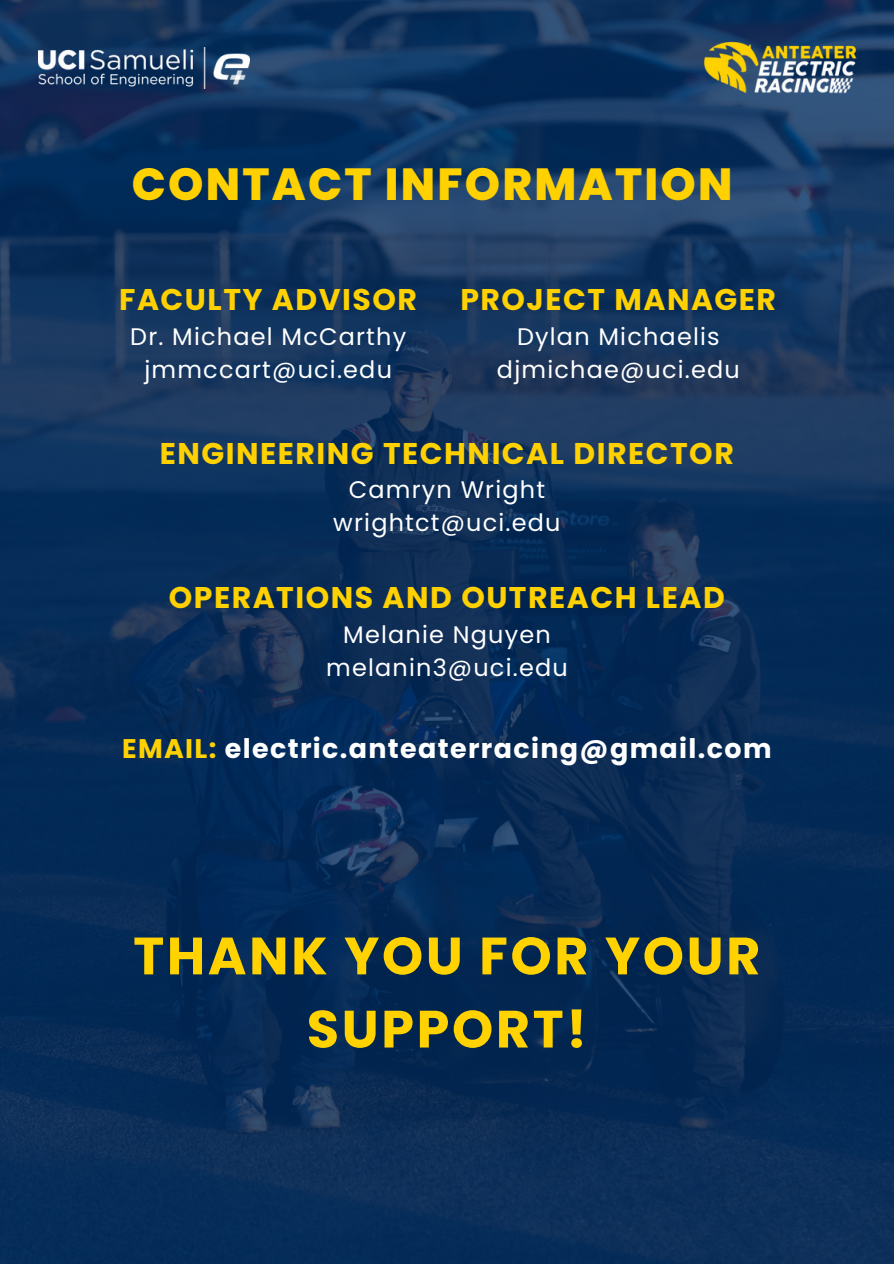
<style>
.page{position:relative;width:894px;height:1264px;background:#fff}
.page>*{position:absolute;margin:0;border:0;box-sizing:border-box;transform-origin:0 0}
.t1{font:700 52.35px/73.2px "Poppins";letter-spacing:.05em;color:#ffd200;text-align:center}
.t2{font:800 45px "Poppins";letter-spacing:.05em;color:#ffd100}
.t3{font:700 30px "Poppins";letter-spacing:.05em;color:#ffd100}
.t4{font:700 27px "Poppins";letter-spacing:.05em;color:#fff}
.t5{font:24px/32.7px "Poppins";letter-spacing:.05em;color:#fff;text-align:center}
.s1{color:#ffd100}
</style>
<div class="page">
<img style="left:0;top:0;width:893px;height:1263px">
<img style="left:38px;top:47px;width:211px;height:42px">
<img style="left:696px;top:34px;width:169px;height:69px">
<h2 class="t2" style="left:132px;top:152px;width:602px">CONTACT INFORMATION</h2>
<p class="t3" style="left:119px;top:279px;width:299px">FACULTY ADVISOR</p>
<p class="t5" style="left:130px;top:320px;width:277px">Dr. Michael McCarthy</p>
<p class="t5" style="left:144px;top:353px;width:249px">jmmccart@uci.edu</p>
<p class="t3" style="left:460px;top:279px;width:317px">PROJECT MANAGER</p>
<p class="t5" style="left:517px;top:320px;width:204px">Dylan Michaelis</p>
<p class="t5" style="left:497px;top:353px;width:244px">djmichae@uci.edu</p>
<p class="t3" style="left:160px;top:432px;width:575px">ENGINEERING TECHNICAL DIRECTOR</p>
<p class="t5" style="left:333px;top:473px;width:229px">Camryn Wright wrightct@uci.edu</p>
<p class="t3" style="left:169px;top:577px;width:557px">OPERATIONS AND OUTREACH LEAD</p>
<p class="t5" style="left:326px;top:618px;width:243px">Melanie Nguyen melanin3@uci.edu</p>
<p class="t4" style="left:122px;top:729px;width:650px"><span class="s1">EMAIL:</span> electric.anteaterracing@gmail.com</p>
<h3 class="t1" style="left:133px;top:919px;width:628px">THANK YOU FOR YOUR<br>SUPPORT!</h3>
</div>
